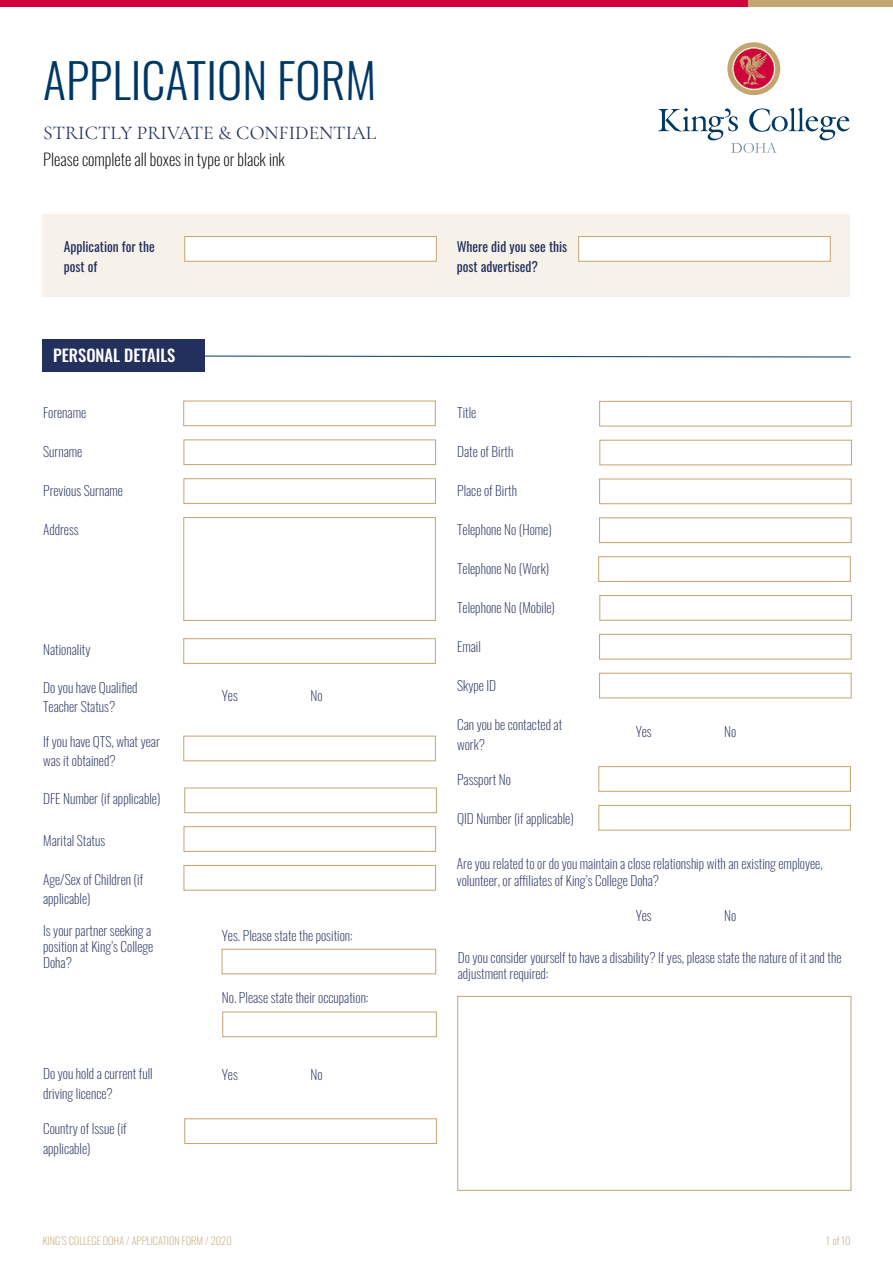
<style>
.page{position:relative;width:893px;height:1263px;background:#fff}
.page>*{position:absolute;margin:0;border:0;box-sizing:border-box;transform-origin:0 0}
.t1{font:300 48px "Oswald";color:#003865}
.t2{font:19.5px "Cormorant Garamond";color:#23305d}
.t3{font:200 16.5px "Oswald";color:#000}
.t4{font:500 16.5px "Oswald";color:#fff}
.t5{font:200 13.5px/19.5px "Oswald";color:#23305d}
.t6{font:13.5px/19.5px "Oswald";color:#23305d}
.t7{font:200 10.5px "Oswald";color:#c3a572}
</style>
<div class="page">
<div style="left:43px;top:215px;width:807px;height:82px;background:#f6f1e9"></div>
<div style="left:0;top:0;width:893px;height:6px;background:#d0043c"></div>
<div style="left:183px;top:401px;width:252px;height:25px;background:#fff;border:1px solid #c3a572"></div>
<div style="left:184px;top:440px;width:252px;height:25px;background:#fff;border:1px solid #c3a572"></div>
<div style="left:184px;top:478px;width:252px;height:26px;background:#fff;border:1px solid #c3a572"></div>
<div style="left:184px;top:517px;width:252px;height:104px;background:#fff;border:1px solid #c3a572"></div>
<div style="left:599px;top:401px;width:252px;height:25px;background:#fff;border:1px solid #c3a572"></div>
<div style="left:600px;top:440px;width:252px;height:25px;background:#fff;border:1px solid #c3a572"></div>
<div style="left:599px;top:479px;width:252px;height:25px;background:#fff;border:1px solid #c3a572"></div>
<div style="left:458px;top:996px;width:393px;height:194px;background:#fff;border:1px solid #c3a572"></div>
<div style="left:185px;top:1118px;width:252px;height:26px;background:#fff;border:1px solid #c3a572"></div>
<div style="left:599px;top:518px;width:252px;height:25px;background:#fff;border:1px solid #c3a572"></div>
<div style="left:598px;top:556px;width:252px;height:26px;background:#fff;border:1px solid #c3a572"></div>
<div style="left:600px;top:595px;width:252px;height:25px;background:#fff;border:1px solid #c3a572"></div>
<div style="left:599px;top:634px;width:252px;height:25px;background:#fff;border:1px solid #c3a572"></div>
<div style="left:599px;top:673px;width:252px;height:25px;background:#fff;border:1px solid #c3a572"></div>
<div style="left:184px;top:736px;width:252px;height:25px;background:#fff;border:1px solid #c3a572"></div>
<div style="left:184px;top:826px;width:252px;height:25px;background:#fff;border:1px solid #c3a572"></div>
<div style="left:184px;top:865px;width:252px;height:25px;background:#fff;border:1px solid #c3a572"></div>
<div style="left:184px;top:638px;width:252px;height:26px;background:#fff;border:1px solid #c3a572"></div>
<div style="left:185px;top:236px;width:252px;height:25px;background:#fff;border:1px solid #c3a572"></div>
<svg style="left:205px;top:355px;width:646px;height:3px"></svg>
<div style="left:43px;top:339px;width:162px;height:32px;background:#23305d"></div>
<div style="left:578px;top:236px;width:252px;height:25px;background:#fff;border:1px solid #c3a572"></div>
<div style="left:222px;top:949px;width:214px;height:25px;background:#fff;border:1px solid #c3a572"></div>
<div style="left:223px;top:1012px;width:214px;height:25px;background:#fff;border:1px solid #c3a572"></div>
<div style="left:185px;top:788px;width:252px;height:25px;background:#fff;border:1px solid #c3a572"></div>
<div style="left:748px;top:0;width:145px;height:6px;background:#c3a572"></div>
<svg style="left:727px;top:42px;width:53px;height:53px"></svg>
<svg style="left:658px;top:108px;width:192px;height:45px"></svg>
<div style="left:599px;top:766px;width:252px;height:25px;background:#fff;border:1px solid #c3a572"></div>
<div style="left:599px;top:805px;width:252px;height:25px;background:#fff;border:1px solid #c3a572"></div>
<h1 class="t1" style="left:43px;top:37px;width:335px">APPLICATION FORM</h1>
<h2 class="t2" style="left:43px;top:121px;width:334px">STRICTLY PRIVATE &amp; CONFIDENTIAL</h2>
<p class="t3" style="left:43px;top:144px;width:243px">Please complete all boxes in type or black ink</p>
<p class="t6" style="left:64px;top:236px;width:92px">Application for the post of</p>
<p class="t4" style="left:53px;top:346px;width:124px">PERSONAL DETAILS</p>
<p class="t5" style="left:43px;top:401px;width:45px">Forename</p>
<p class="t5" style="left:43px;top:440px;width:41px">Surname</p>
<p class="t5" style="left:43px;top:479px;width:81px">Previous Surname</p>
<p class="t5" style="left:43px;top:518px;width:37px">Address</p>
<p class="t5" style="left:43px;top:638px;width:49px">Nationality</p>
<p class="t5" style="left:43px;top:676px;width:96px">Do you have Qualified<br>Teacher Status?</p>
<p class="t5" style="left:43px;top:730px;width:118px">If you have QTS, what year was it obtained?</p>
<p class="t5" style="left:43px;top:787px;width:119px">DFE Number (if applicable)</p>
<p class="t5" style="left:43px;top:829px;width:64px">Marital Status</p>
<p class="t5" style="left:43px;top:868px;width:102px">Age/Sex of Children (if applicable)</p>
<p class="t5" style="left:43px;top:920px;width:112px;line-height:16.2px">Is your partner seeking a position at King’s College<br>Doha?</p>
<p class="t5" style="left:43px;top:1062px;width:111px">Do you hold a current full driving licence?</p>
<p class="t5" style="left:43px;top:1117px;width:85px">Country of Issue (if applicable)</p>
<p class="t5" style="left:222px;top:684px;width:17px">Yes</p>
<p class="t5" style="left:310px;top:684px;width:14px">No</p>
<p class="t5" style="left:222px;top:924px;width:132px">Yes. Please state the position:</p>
<p class="t5" style="left:222px;top:986px;width:148px">No. Please state their occupation:</p>
<p class="t5" style="left:222px;top:1063px;width:17px">Yes</p>
<p class="t5" style="left:310px;top:1063px;width:14px">No</p>
<p class="t6" style="left:457px;top:236px;width:112px">Where did you see this post advertised?</p>
<p class="t5" style="left:457px;top:401px;width:21px">Title</p>
<p class="t5" style="left:457px;top:440px;width:58px">Date of Birth</p>
<p class="t5" style="left:457px;top:479px;width:61px">Place of Birth</p>
<p class="t5" style="left:457px;top:518px;width:96px">Telephone No (Home)</p>
<p class="t5" style="left:457px;top:557px;width:94px">Telephone No (Work)</p>
<p class="t5" style="left:457px;top:596px;width:99px">Telephone No (Mobile)</p>
<p class="t5" style="left:457px;top:635px;width:25px">Email</p>
<p class="t5" style="left:457px;top:674px;width:41px">Skype ID</p>
<p class="t5" style="left:457px;top:713px;width:107px">Can you be contacted at work?</p>
<p class="t5" style="left:457px;top:768px;width:55px">Passport No</p>
<p class="t5" style="left:457px;top:807px;width:118px">QID Number (if applicable)</p>
<p class="t5" style="left:457px;top:854px;width:367px;line-height:16.2px">Are you related to or do you maintain a close relationship with an existing employee, volunteer, or affiliates of King’s College Doha?</p>
<p class="t5" style="left:636px;top:904px;width:17px">Yes</p>
<p class="t5" style="left:724px;top:904px;width:14px">No</p>
<p class="t5" style="left:636px;top:720px;width:17px">Yes</p>
<p class="t5" style="left:724px;top:720px;width:14px">No</p>
<p class="t5" style="left:458px;top:948px;width:385px;line-height:16.2px">Do you consider yourself to have a disability? If yes, please state the nature of it and the adjustment required:</p>
<p class="t7" style="left:43px;top:1231px;width:191px">KING’S COLLEGE DOHA / APPLICATION FORM / 2020</p>
<p class="t7" style="left:826px;top:1231px;width:26px">1 of 10</p>
</div>
